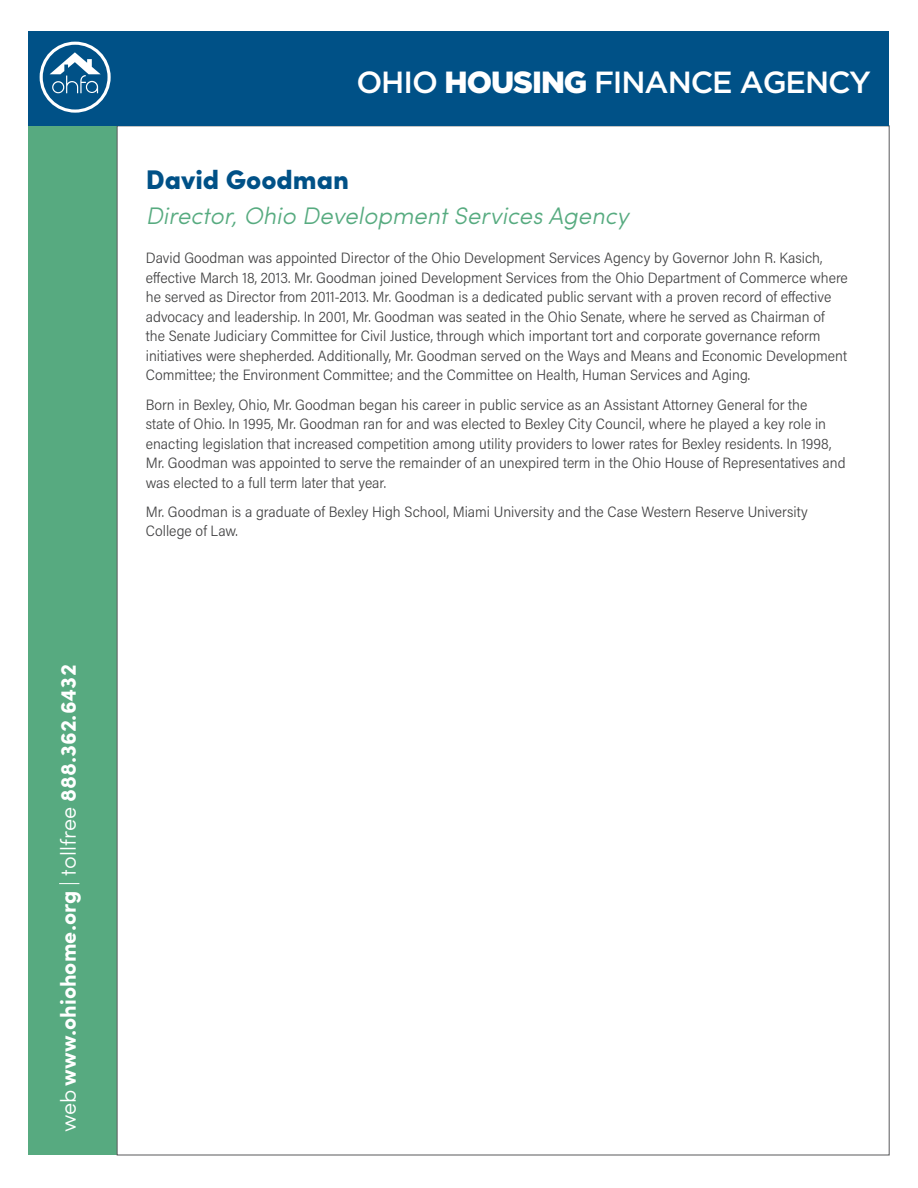
<style>
.page{position:relative;width:918px;height:1188px;background:#fff}
.page>*{position:absolute;margin:0;border:0;box-sizing:border-box;transform-origin:0 0}
.t1{font:500 30.6px "Gotham";letter-spacing:-.035em;color:#fff}
.Nam{font:900 27px "Sofia Pro";color:#005187}
.t2{font:italic 300 24px "Sofia Pro";color:#57ab80}
.t3{font:700 21.75px "Sofia Pro";color:#fff}
.Body{font:300 15px/19.5px "Acumin Pro Semi Cond";color:#414142}
.s1{font-weight:300}
.s2{font-weight:900}
</style>
<div class="page">
<div style="left:29px;top:32px;width:88px;height:1123px;background:#57aa80"></div>
<svg style="left:59px;top:883px;width:20px;height:1px"></svg>
<div style="left:29px;top:32px;width:860px;height:94px;background:#005187"></div>
<div style="left:40px;top:42px;width:71px;height:71px;border:3px solid #fff;border-radius:50%"></div>
<svg style="left:50px;top:52px;width:51px;height:41px"></svg>
<p class="t3" style="left:52px;top:1132px;width:469px;rotate:-90deg"><span class="s1">web</span> www.ohiohome.org <span class="s1">tollfree</span> 888.362.6432</p>
<p class="t1" style="left:356px;top:65px;width:516px">OHIO <span class="s2">HOUSING</span> FINANCE AGENCY</p>
<p class="Nam" style="left:146px;top:158px;width:205px">David Goodman</p>
<p class="t2" style="left:146px;top:198px;width:485px">Director, Ohio Development Services Agency</p>
<p class="Body" style="left:146px;top:248px;width:704px">David Goodman was appointed Director of the Ohio Development Services Agency by Governor John R. Kasich, effective March 18, 2013. Mr. Goodman joined Development Services from the Ohio Department of Commerce where he served as Director from 2011-2013. Mr. Goodman is a dedicated public servant with a proven record of effective advocacy and leadership. In 2001, Mr. Goodman was seated in the Ohio Senate, where he served as Chairman of<br>the Senate Judiciary Committee for Civil Justice, through which important tort and corporate governance reform initiatives were shepherded. Additionally, Mr. Goodman served on the Ways and Means and Economic Development Committee; the Environment Committee; and the Committee on Health, Human Services and Aging.</p>
<p class="Body" style="left:146px;top:394px;width:702px">Born in Bexley, Ohio, Mr. Goodman began his career in public service as an Assistant Attorney General for the<br>state of Ohio. In 1995, Mr. Goodman ran for and was elected to Bexley City Council, where he played a key role in enacting legislation that increased competition among utility providers to lower rates for Bexley residents. In 1998, Mr. Goodman was appointed to serve the remainder of an unexpired term in the Ohio House of Representatives and was elected to a full term later that year.</p>
<p class="Body" style="left:146px;top:501px;width:664px">Mr. Goodman is a graduate of Bexley High School, Miami University and the Case Western Reserve University<br>College of Law.</p>
</div>
